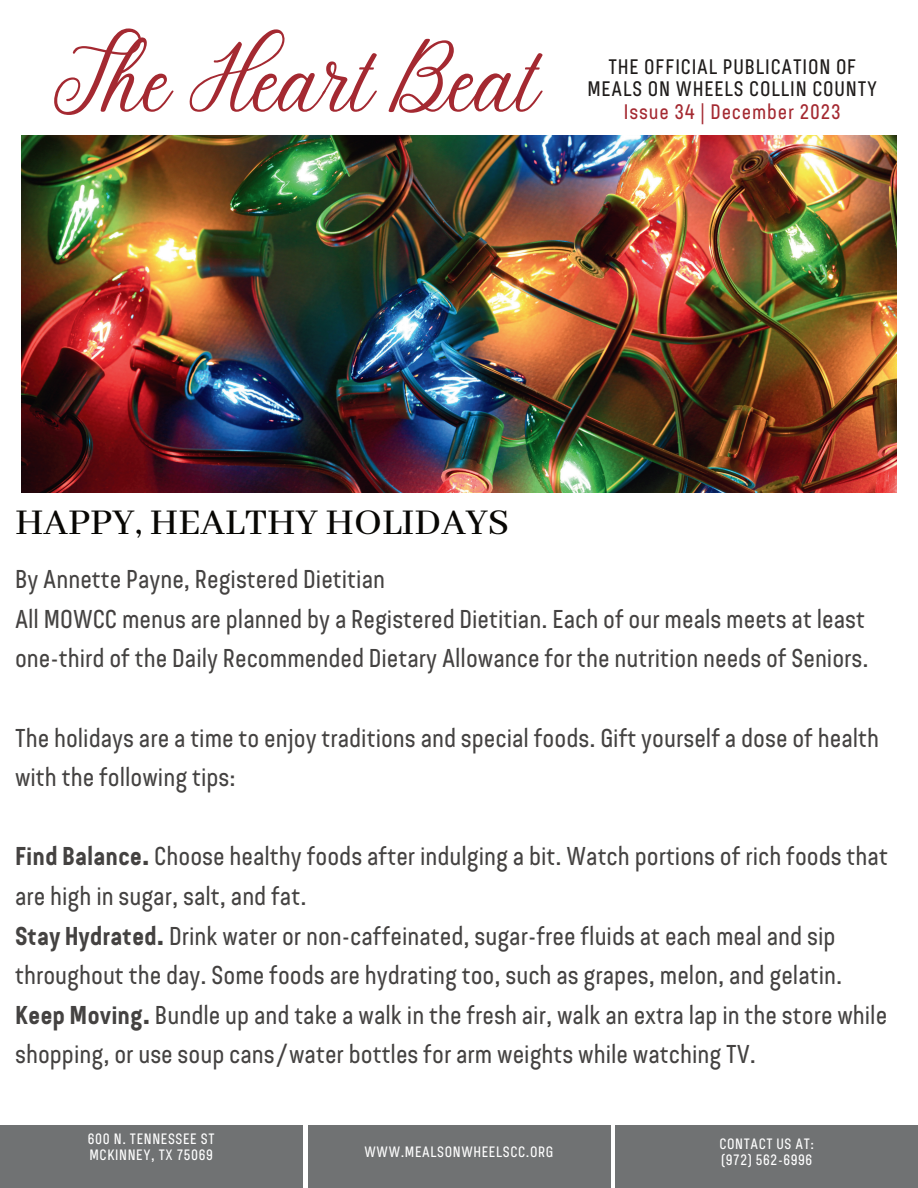
<style>
.page{position:relative;width:918px;height:1188px;background:#fff}
.page>*{position:absolute;margin:0;border:0;box-sizing:border-box;transform-origin:0 0}
.t1{font:103.05px "Stoic";color:#a42931}
.t2{font:500 40.5px "Abhaya Libre";color:#080704}
.t3{font:25.8px/39.6px "Bond 4 F";color:#444241}
.t4{font:21px/22.5px "Bond 4 F";letter-spacing:.04em;color:#1e1b1a;text-align:center}
.t5{font:21px "Bond 4 F";letter-spacing:.04em;color:#a42931}
.t6{font:15px "Bond 4 F";letter-spacing:.04em;color:#fff}
.s1{font-weight:700}
</style>
<div class="page">
<div style="left:0;top:1125px;width:302px;height:63px;background:#707273"></div>
<div style="left:308px;top:1125px;width:302px;height:63px;background:#707273"></div>
<div style="left:616px;top:1125px;width:302px;height:63px;background:#707273"></div>
<img style="left:22px;top:135px;width:874px;height:358px">
<h1 class="t1" style="left:53px;top:15px;width:485px">The Heart Beat</h1>
<p class="t4" style="left:587px;top:56px;width:291px">THE OFFICIAL PUBLICATION OF<br>MEALS ON WHEELS COLLIN COUNTY</p>
<p class="t5" style="left:624px;top:99px;width:218px">Issue 34 | December 2023</p>
<h2 class="t2" style="left:15px;top:501px;width:496px">HAPPY, HEALTHY HOLIDAYS</h2>
<p class="t3" style="left:15px;top:560px;width:855px">By Annette Payne, Registered Dietitian<br>All MOWCC menus are planned by a Registered Dietitian. Each of our meals meets at least one-third of the Daily Recommended Dietary Allowance for the nutrition needs of Seniors.</p>
<p class="t3" style="left:15px;top:718px;width:866px">The holidays are a time to enjoy traditions and special foods. Gift yourself a dose of health with the following tips:</p>
<p class="t3" style="left:15px;top:837px;width:874px"><span class="s1">Find Balance.</span> Choose healthy foods after indulging a bit. Watch portions of rich foods that are high in sugar, salt, and fat.<br><span class="s1">Stay Hydrated.</span> Drink water or non-caffeinated, sugar-free fluids at each meal and sip throughout the day. Some foods are hydrating too, such as grapes, melon, and gelatin.<br><span class="s1">Keep Moving.</span> Bundle up and take a walk in the fresh air, walk an extra lap in the store while shopping, or use soup cans/water bottles for arm weights while watching TV.</p>
<p class="t6" style="left:88px;top:1130px;width:128px">600 N. TENNESSEE ST</p>
<p class="t6" style="left:90px;top:1146px;width:125px">MCKINNEY, TX 75069</p>
<p class="t6" style="left:365px;top:1143px;width:190px">WWW.MEALSONWHEELSCC.ORG</p>
<p class="t6" style="left:719px;top:1135px;width:96px">CONTACT US AT:</p>
<p class="t6" style="left:721px;top:1151px;width:93px">(972) 562-6996</p>
</div>
